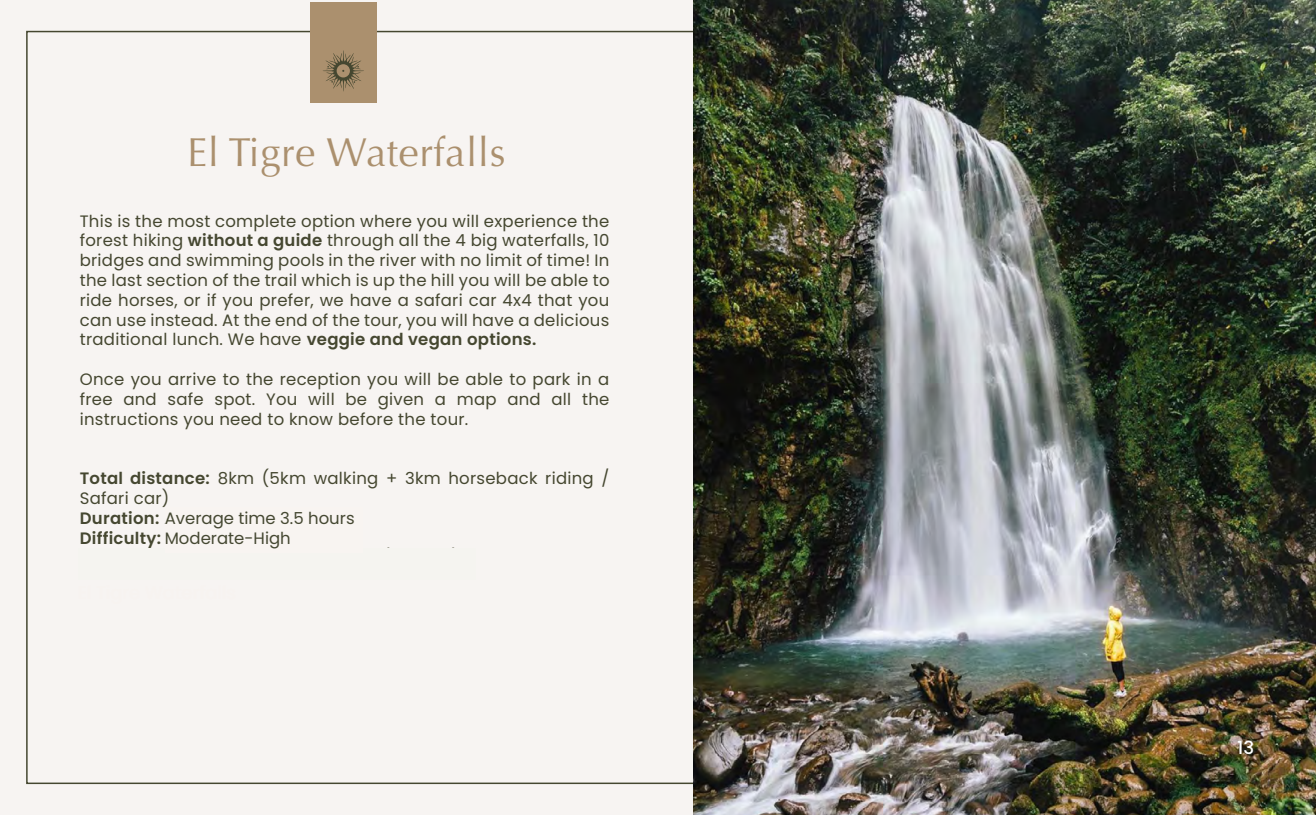
<style>
.page{position:relative;width:1316px;height:815px;background:#fff}
.page>*{position:absolute;margin:0;border:0;box-sizing:border-box;transform-origin:0 0}
.t1{font:40.5px "Optima";letter-spacing:.015em;color:#ab906e}
.t2{font:500 18px "Poppins";color:#fff}
.t3{font:16.5px/19.8px "Poppins";letter-spacing:.015em;color:#454730;text-align:justify}
.t4{font:16.5px "Poppins";color:#454832}
.t5{font:6px/7.2px "Poppins";letter-spacing:.015em;color:#454730}
.t6{font:6px "Poppins";letter-spacing:.04em;color:#454730}
.s1{font-weight:600}
.s2{color:#454832}
</style>
<div class="page">
<div style="left:0;top:0;width:1315px;height:814px;background:#f7f4f2"></div>
<div style="left:310px;top:2px;width:66px;height:100px;background:#ab906e"></div>
<svg style="left:323px;top:50px;width:41px;height:42px"></svg>
<img style="left:693px;top:0;width:622px;height:814px">
<h1 class="t1" style="left:187px;top:129px;width:320px">El Tigre Waterfalls</h1>
<p class="t3" style="left:80px;top:211px;width:531px">This is the most complete option where you will experience the forest hiking <span class="s1">without a guide</span> through all the 4 big waterfalls, 10 bridges and swimming pools in the river with no limit of time! In the last section of the trail which is up the hill you will be able to ride horses, or if you prefer, we have a safari car 4x4 that you can use instead. At the end of the tour, you will have a delicious traditional lunch. We have <span class="s1">veggie and vegan options.</span></p>
<p class="t3" style="left:80px;top:369px;width:531px">Once you arrive to the reception you will be able to park in a free and safe spot. You will be given a map and all the instructions you need to know before the tour.</p>
<p class="t3" style="left:80px;top:468px;width:531px;text-align:left"><span class="s1">Total distance:</span> 8km (5km walking + 3km horseback riding /<br>Safari car)<br><span class="s1">Duration:</span> <span class="s2">Average time 3.5 hours</span></p>
<p class="t6" style="left:192px;top:257px;width:65px">erdelodge.com/acc</p>
<p class="t5" style="left:110px;top:416px;width:65px">erdelodge.com/eat&shy;drink</p>
<p class="t3" style="left:80px;top:508px;width:282px;text-indent:167px">ime 3.5 hours<br><span class="s1">Difficulty:</span> Moderate</p>
<p class="t4" style="left:165px;top:528px;width:127px">Moderate-High</p>
<p class="t2" style="left:1237px;top:737px;width:18px">13</p>
</div>
